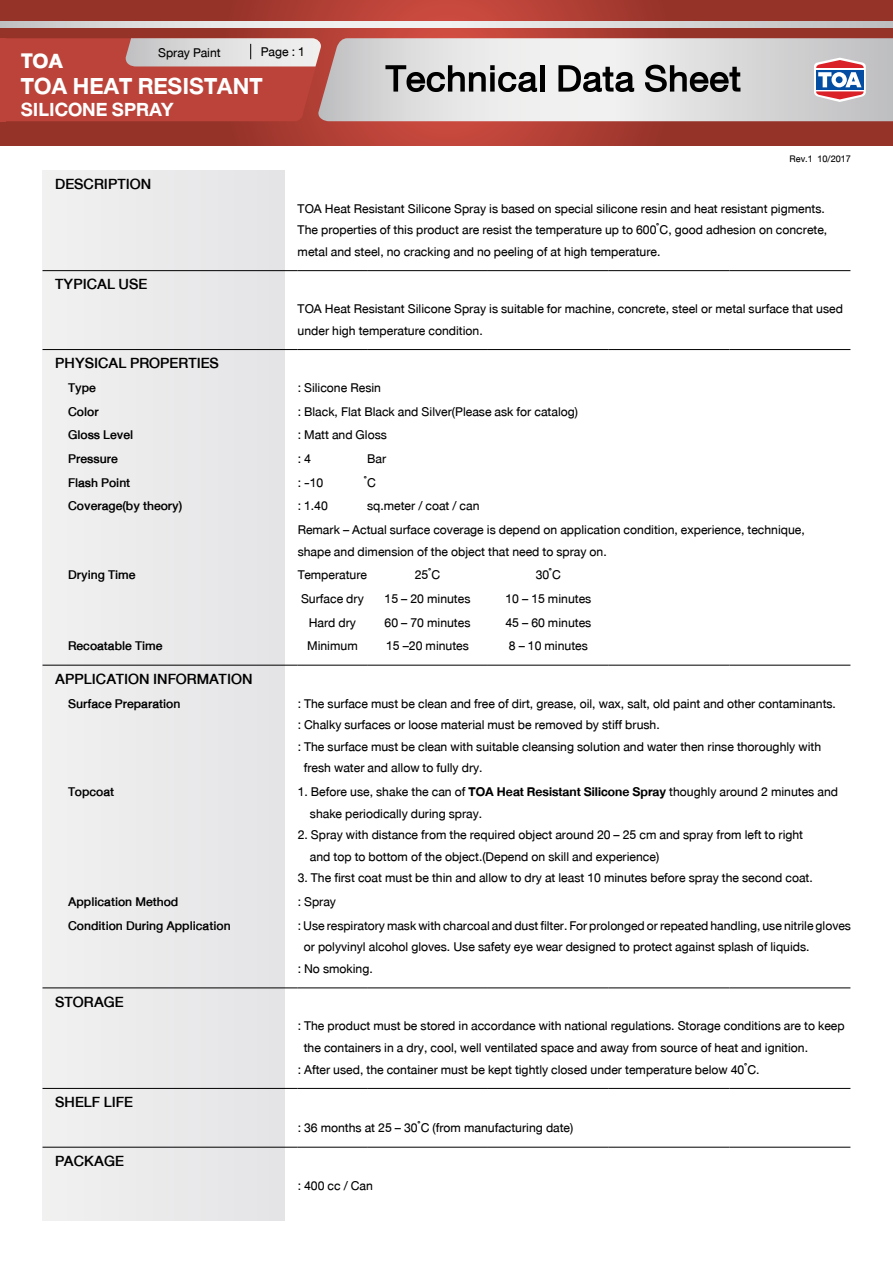
<style>
.page{position:relative;width:893px;height:1263px;background:#fff}
.page>*{position:absolute;margin:0;border:0;box-sizing:border-box;transform-origin:0 0}
.t1{font:500 54px "DB Helvethaica X";color:#000}
.t2{font:700 33px "DB Helvethaica X";color:#fff}
.t3{font:900 29.25px "DB Helvethaica X";color:#fff}
.t4{font:700 27px "DB Helvethaica X";color:#fff}
.t5{font:500 21px "DB Helvethaica X";color:#000}
.t6{font:18px/21.6px "DB Helvethaica X";color:#000}
.t7{font:500 18px "DB Helvethaica X";color:#000}
.t8{font:13.5px "DB Helvethaica X";color:#000}
.s1{font-weight:700}
</style>
<div class="page">
<svg style="left:0;top:0;width:893px;height:145px;background:#a53c32"></svg>
<svg style="left:322px;top:38px;width:571px;height:83px"></svg>
<svg style="left:814px;top:58px;width:52px;height:44px"></svg>
<svg style="left:0;top:22px;width:893px;height:6px"></svg>
<svg style="left:6px;top:38px;width:316px;height:83px;background:#c1625a"></svg>
<div style="left:0;top:38px;width:6px;height:83px;background:#bb4339"></div>
<div style="left:43px;top:170px;width:241px;height:1050px;background:#eaeaeb"></div>
<hr style="left:43px;top:270px;width:255px;height:1px;background:#000">
<hr style="left:298px;top:270px;width:69px;height:1px;background:#000">
<hr style="left:367px;top:270px;width:121px;height:1px;background:#000">
<hr style="left:488px;top:270px;width:121px;height:1px;background:#000">
<hr style="left:609px;top:270px;width:121px;height:1px;background:#000">
<hr style="left:730px;top:270px;width:120px;height:1px;background:#000">
<hr style="left:43px;top:665px;width:255px;height:1px;background:#000">
<hr style="left:298px;top:665px;width:69px;height:1px;background:#000">
<hr style="left:367px;top:665px;width:121px;height:1px;background:#000">
<hr style="left:488px;top:665px;width:121px;height:1px;background:#000">
<hr style="left:609px;top:665px;width:121px;height:1px;background:#000">
<hr style="left:730px;top:665px;width:120px;height:1px;background:#000">
<hr style="left:43px;top:349px;width:255px;height:1px;background:#000">
<hr style="left:298px;top:349px;width:69px;height:1px;background:#000">
<hr style="left:367px;top:349px;width:121px;height:1px;background:#000">
<hr style="left:488px;top:349px;width:121px;height:1px;background:#000">
<hr style="left:609px;top:349px;width:121px;height:1px;background:#000">
<hr style="left:730px;top:349px;width:120px;height:1px;background:#000">
<hr style="left:43px;top:987px;width:255px;height:1px;background:#000">
<hr style="left:298px;top:987px;width:69px;height:1px;background:#000">
<hr style="left:367px;top:987px;width:121px;height:1px;background:#000">
<hr style="left:488px;top:987px;width:121px;height:1px;background:#000">
<hr style="left:609px;top:987px;width:121px;height:1px;background:#000">
<hr style="left:730px;top:987px;width:120px;height:1px;background:#000">
<hr style="left:43px;top:1088px;width:255px;height:1px;background:#000">
<hr style="left:298px;top:1088px;width:69px;height:1px;background:#000">
<hr style="left:367px;top:1088px;width:121px;height:1px;background:#000">
<hr style="left:488px;top:1088px;width:121px;height:1px;background:#000">
<hr style="left:609px;top:1088px;width:121px;height:1px;background:#000">
<hr style="left:730px;top:1088px;width:120px;height:1px;background:#000">
<hr style="left:43px;top:1147px;width:255px;height:1px;background:#000">
<hr style="left:298px;top:1147px;width:69px;height:1px;background:#000">
<hr style="left:367px;top:1147px;width:121px;height:1px;background:#000">
<hr style="left:488px;top:1147px;width:121px;height:1px;background:#000">
<hr style="left:609px;top:1147px;width:121px;height:1px;background:#000">
<hr style="left:730px;top:1147px;width:120px;height:1px;background:#000">
<h3 class="t3" style="left:21px;top:44px;width:43px">TOA</h3>
<p class="t6" style="left:158px;top:42px;width:64px">Spray Paint</p>
<p class="t6" style="left:261px;top:41px;width:46px">Page : 1</p>
<h2 class="t2" style="left:21px;top:66px;width:243px">TOA HEAT RESISTANT</h2>
<h3 class="t4" style="left:21px;top:94px;width:155px">SILICONE SPRAY</h3>
<p class="t5" style="left:55px;top:172px;width:97px">DESCRIPTION</p>
<h1 class="t1" style="left:385px;top:48px;width:358px">Technical Data Sheet</h1>
<p class="t8" style="left:789px;top:151px;width:63px">Rev.1 10/2017</p>
<p class="t5" style="left:55px;top:273px;width:94px">TYPICAL USE</p>
<p class="t6" style="left:298px;top:197px;width:531px">TOA Heat Resistant Silicone Spray is based on special silicone resin and heat resistant pigments.<br>The properties of this product are resist the temperature up to 600 ํC, good adhesion on concrete, metal and steel, no cracking and no peeling of at high temperature.</p>
<p class="t6" style="left:298px;top:298px;width:547px">TOA Heat Resistant Silicone Spray is suitable for machine, concrete, steel or metal surface that used under high temperature condition.</p>
<p class="t5" style="left:55px;top:351px;width:165px">PHYSICAL PROPERTIES</p>
<p class="t7" style="left:68px;top:378px;width:29px">Type</p>
<p class="t6" style="left:298px;top:377px;width:85px">: Silicone Resin</p>
<p class="t7" style="left:68px;top:401px;width:32px">Color</p>
<p class="t6" style="left:298px;top:400px;width:282px">: Black, Flat Black and Silver(Please ask for catalog)</p>
<p class="t7" style="left:68px;top:425px;width:67px">Gloss Level</p>
<p class="t6" style="left:298px;top:424px;width:91px">: Matt and Gloss</p>
<p class="t7" style="left:68px;top:449px;width:51px">Pressure</p>
<p class="t6" style="left:298px;top:448px;width:15px">: 4</p>
<p class="t6" style="left:367px;top:448px;width:21px">Bar</p>
<p class="t7" style="left:68px;top:472px;width:64px">Flash Point</p>
<p class="t6" style="left:298px;top:472px;width:27px">: -10</p>
<p class="t6" style="left:367px;top:472px;width:10px">ํC</p>
<p class="t7" style="left:68px;top:496px;width:116px">Coverage(by theory)</p>
<p class="t6" style="left:298px;top:495px;width:32px">: 1.40</p>
<p class="t6" style="left:298px;top:494px;width:509px;line-height:23.7px;text-indent:69px">sq.meter / coat / can<br>Remark – Actual surface coverage is depend on application condition, experience, technique,</p>
<p class="t6" style="left:298px;top:540px;width:311px">shape and dimension of the object that need to spray on.</p>
<p class="t7" style="left:68px;top:565px;width:69px">Drying Time</p>
<p class="t6" style="left:298px;top:564px;width:71px">Temperature</p>
<p class="t6" style="left:415px;top:564px;width:27px">25 ํC</p>
<p class="t6" style="left:536px;top:564px;width:27px">30 ํC</p>
<p class="t6" style="left:301px;top:588px;width:171px">Surface dry 15 – 20 minutes</p>
<p class="t6" style="left:505px;top:588px;width:87px">10 – 15 minutes</p>
<p class="t6" style="left:309px;top:611px;width:49px">Hard dry</p>
<p class="t6" style="left:385px;top:611px;width:87px">60 – 70 minutes</p>
<p class="t6" style="left:505px;top:611px;width:87px">45 – 60 minutes</p>
<p class="t7" style="left:68px;top:636px;width:96px">Recoatable Time</p>
<p class="t6" style="left:307px;top:635px;width:52px">Minimum</p>
<p class="t6" style="left:386px;top:635px;width:84px">15 –20 minutes</p>
<p class="t6" style="left:509px;top:635px;width:81px">8 – 10 minutes</p>
<p class="t5" style="left:55px;top:667px;width:199px">APPLICATION INFORMATION</p>
<p class="t7" style="left:68px;top:693px;width:114px">Surface Preparation</p>
<p class="t6" style="left:298px;top:692px;width:540px">: The surface must be clean and free of dirt, grease, oil, wax, salt, old paint and other contaminants.</p>
<p class="t6" style="left:298px;top:714px;width:364px">: Chalky surfaces or loose material must be removed by stiff brush.</p>
<p class="t6" style="left:298px;top:736px;width:525px">: The surface must be clean with suitable cleansing solution and water then rinse thoroughly with</p>
<p class="t6" style="left:304px;top:757px;width:180px">fresh water and allow to fully dry.</p>
<p class="t7" style="left:68px;top:782px;width:48px">Topcoat</p>
<p class="t6" style="left:310px;top:781px;width:530px;text-indent:-12px">1. Before use, shake the can of <span class="s1">TOA Heat Resistant Silicone Spray</span> thoughly around 2 minutes and shake periodically during spray.</p>
<p class="t6" style="left:310px;top:824px;width:495px;text-indent:-12px">2. Spray with distance from the required object around 20 – 25 cm and spray from left to right and top to bottom of the object.(Depend on skill and experience)</p>
<p class="t6" style="left:298px;top:867px;width:517px">3. The first coat must be thin and allow to dry at least 10 minutes before spray the second coat.</p>
<p class="t7" style="left:68px;top:892px;width:112px">Application Method</p>
<p class="t6" style="left:298px;top:891px;width:40px">: Spray</p>
<p class="t7" style="left:68px;top:915px;width:164px">Condition During Application</p>
<p class="t6" style="left:298px;top:915px;width:555px">: Use respiratory mask with charcoal and dust filter. For prolonged or repeated handling, use nitrile gloves</p>
<p class="t6" style="left:304px;top:936px;width:507px">or polyvinyl alcohol gloves. Use safety eye wear designed to protect against splash of liquids.</p>
<p class="t6" style="left:298px;top:958px;width:77px">: No smoking.</p>
<p class="t5" style="left:55px;top:990px;width:70px">STORAGE</p>
<p class="t6" style="left:298px;top:1015px;width:549px">: The product must be stored in accordance with national regulations. Storage conditions are to keep</p>
<p class="t6" style="left:304px;top:1037px;width:506px">the containers in a dry, cool, well ventilated space and away from source of heat and ignition.</p>
<p class="t6" style="left:298px;top:1058px;width:463px">: After used, the container must be kept tightly closed under temperature below 40 ํC.</p>
<p class="t5" style="left:55px;top:1090px;width:79px">SHELF LIFE</p>
<p class="t6" style="left:298px;top:1116px;width:277px">: 36 months at 25 – 30 ํC (from manufacturing date)</p>
<p class="t5" style="left:55px;top:1149px;width:70px">PACKAGE</p>
<p class="t6" style="left:298px;top:1175px;width:77px">: 400 cc / Can</p>
</div>
